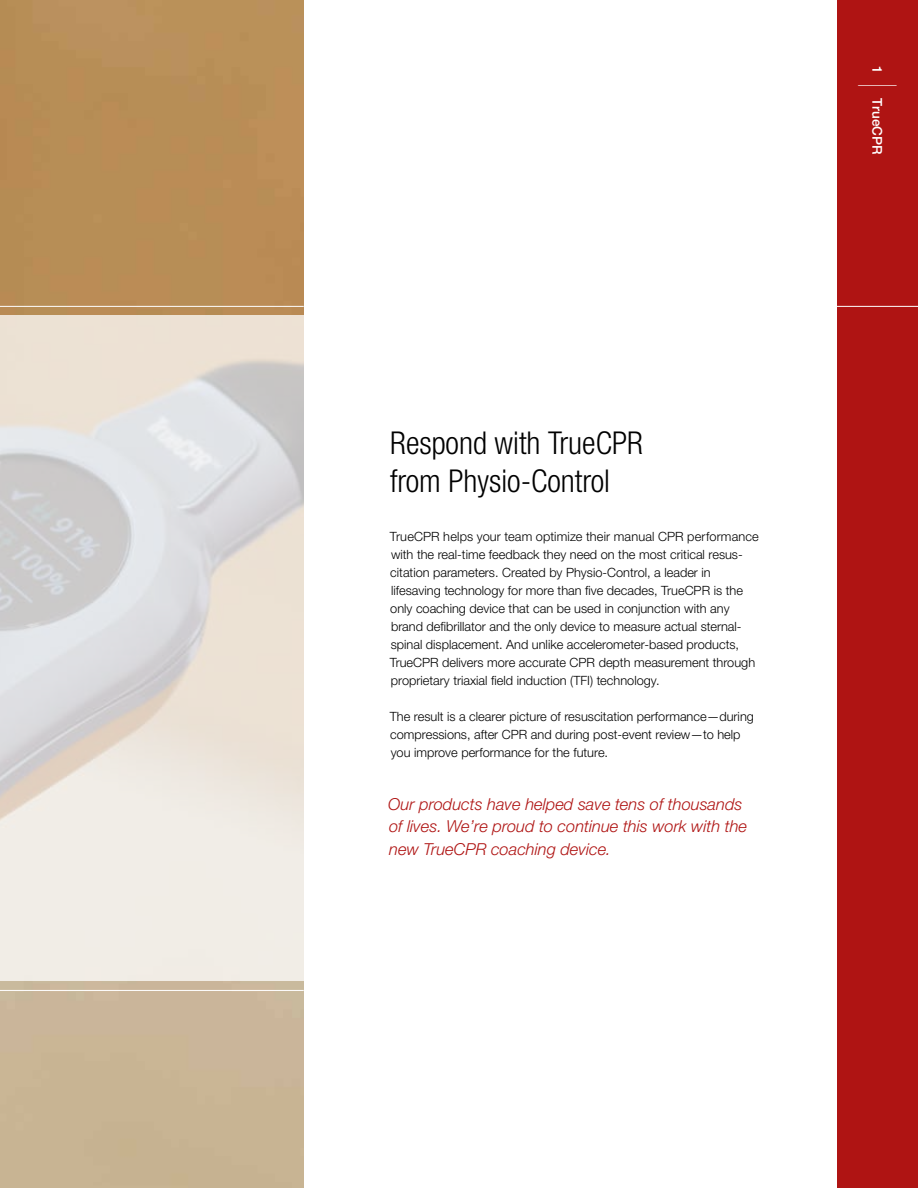
<style>
.page{position:relative;width:918px;height:1188px;background:#fff}
.page>*{position:absolute;margin:0;border:0;box-sizing:border-box;transform-origin:0 0}
.t1{font:300 38.4px "Helvetica Neue LTW1 G";color:#fff;scale:.33 1}
.t2{font:300 condensed 31.5px/37.8px "Helvetica Neue LTW1 G";color:#000}
.t3{font:italic 300 16.5px/22.5px "Helvetica Neue LTW1 G";color:#af1413}
.t4{font:500 13.5px "Helvetica Neue LTW1 G";letter-spacing:.01em;color:#fff}
.t5{font:300 12.75px/18px "Helvetica Neue LTW1 G";color:#000}
</style>
<div class="page">
<img style="left:0;top:0;width:304px;height:1188px">
<div style="left:837px;top:0;width:81px;height:1188px;background:#af1413"></div>
<svg style="left:0;top:315px;width:304px;height:666px;background:#e4e0db"></svg>
<hr style="left:0;top:306px;width:304px;height:1px;background:#fff">
<hr style="left:0;top:990px;width:304px;height:1px;background:#fff">
<hr style="left:831px;top:306px;width:87px;height:1px;background:#fff">
<p class="t4" style="left:886px;top:66px;width:9px;rotate:90deg">1</p>
<h1 class="t1" style="left:904px;top:84px;width:10px;rotate:90deg">|</h1>
<p class="t4" style="left:886px;top:98px;width:58px;rotate:90deg">TrueCPR</p>
<h2 class="t2" style="left:390px;top:425px;width:254px">Respond with TrueCPR from Physio-Control</h2>
<p class="t5" style="left:390px;top:527px;width:370px">TrueCPR helps your team optimize their manual CPR performance with the real-time feedback they need on the most critical resus&shy;citation parameters. Created by Physio-Control, a leader in lifesaving technology for more than five decades, TrueCPR is the only coaching device that can be used in conjunction with any brand defibrillator and the only device to measure actual sternal&shy;spinal displacement. And unlike accelerometer-based products, TrueCPR delivers more accurate CPR depth measurement through proprietary triaxial field induction (TFI) technology.</p>
<p class="t5" style="left:390px;top:707px;width:366px">The result is a clearer picture of resuscitation performance—during compressions, after CPR and during post-event review—to help you improve performance for the future.</p>
<p class="t3" style="left:388px;top:793px;width:360px">Our products have helped save tens of thousands of lives. We’re proud to continue this work with the new TrueCPR coaching device.</p>
</div>
